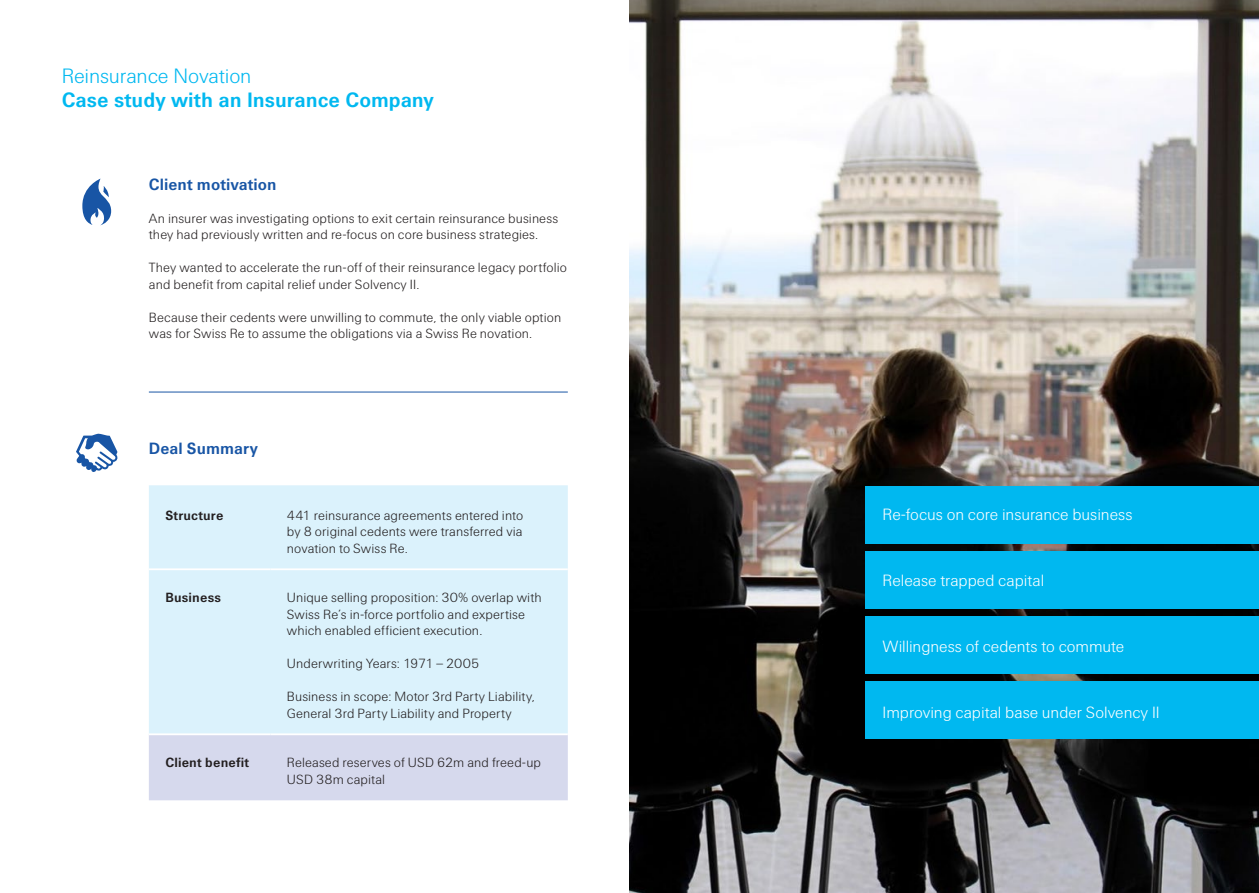
<style>
.page{position:relative;width:1259px;height:893px;background:#fff}
.page>*{position:absolute;margin:0;border:0;box-sizing:border-box;transform-origin:0 0}
.t1{font:700 21px "Swiss Re Sans OT";color:#00b8f0}
.t2{font:300 21px "Swiss Re Sans OT";letter-spacing:-.01em;color:#00b8f0}
.t3{font:300 16.5px "Swiss Re Sans OT";color:#fff}
.t4{font:700 16.5px "Swiss Re Sans OT";letter-spacing:.005em;color:#1855a5}
.t5{font:300 13.5px/16.5px "Swiss Re Sans OT";letter-spacing:.005em;color:#231f20}
.t6{font:700 13.5px "Swiss Re Sans OT";letter-spacing:.015em;color:#231f20}
</style>
<div class="page">
<img style="left:629px;top:0;width:630px;height:893px">
<div style="left:149px;top:485px;width:419px;height:248px;background:#dbf2fc"></div>
<div style="left:149px;top:735px;width:419px;height:65px;background:#d6d9ed"></div>
<hr style="left:149px;top:568px;width:121px;height:2px;background:#fff">
<hr style="left:270px;top:568px;width:298px;height:2px;background:#fff">
<hr style="left:149px;top:392px;width:419px;height:1px;background:#1855a5">
<svg style="left:82px;top:179px;width:29px;height:46px"></svg>
<svg style="left:76px;top:433px;width:42px;height:39px"></svg>
<div style="left:865px;top:486px;width:394px;height:57px;background:#00b8f0"></div>
<div style="left:865px;top:551px;width:394px;height:58px;background:#00b8f0"></div>
<div style="left:865px;top:616px;width:394px;height:58px;background:#00b8f0"></div>
<div style="left:865px;top:682px;width:394px;height:57px;background:#00b8f0"></div>
<h1 class="t2" style="left:62px;top:63px;width:191px">Reinsurance Novation</h1>
<h1 class="t1" style="left:62px;top:88px;width:374px">Case study with an Insurance Company</h1>
<p class="t4" style="left:149px;top:174px;width:129px">Client motivation</p>
<p class="t5" style="left:149px;top:210px;width:411px">An insurer was investigating options to exit certain reinsurance business they had previously written and re-focus on core business strategies.</p>
<p class="t5" style="left:149px;top:260px;width:419px">They wanted to accelerate the run-off of their reinsurance legacy portfolio and benefit from capital relief under Solvency II.</p>
<p class="t5" style="left:149px;top:309px;width:414px">Because their cedents were unwilling to commute, the only viable option was for Swiss Re to assume the obligations via a Swiss Re novation.</p>
<p class="t4" style="left:149px;top:438px;width:110px">Deal Summary</p>
<p class="t6" style="left:165px;top:507px;width:60px">Structure</p>
<p class="t5" style="left:287px;top:507px;width:238px;text-align:justify">441 reinsurance agreements entered into by 8 original cedents were transferred via novation to Swiss Re.</p>
<p class="t6" style="left:165px;top:590px;width:57px">Business</p>
<p class="t5" style="left:287px;top:590px;width:256px">Unique selling proposition: 30% overlap with<br>Swiss Re’s in-force portfolio and expertise which enabled efficient execution.</p>
<p class="t5" style="left:287px;top:656px;width:194px">Underwriting Years: 1971‒ 2005</p>
<p class="t5" style="left:287px;top:689px;width:249px">Business in scope: Motor 3rd Party Liability,<br>General 3rd Party Liability and Property</p>
<p class="t6" style="left:165px;top:755px;width:85px">Client benefit</p>
<p class="t5" style="left:287px;top:755px;width:255px">Released reserves of USD 62m and freed-up<br>USD 38m capital</p>
<p class="t3" style="left:882px;top:505px;width:251px">Re-focus on core insurance business</p>
<p class="t3" style="left:882px;top:571px;width:163px">Release trapped capital</p>
<p class="t3" style="left:882px;top:637px;width:243px">Willingness of cedents to commute</p>
<p class="t3" style="left:882px;top:703px;width:279px">Improving capital base under Solvency II</p>
</div>
